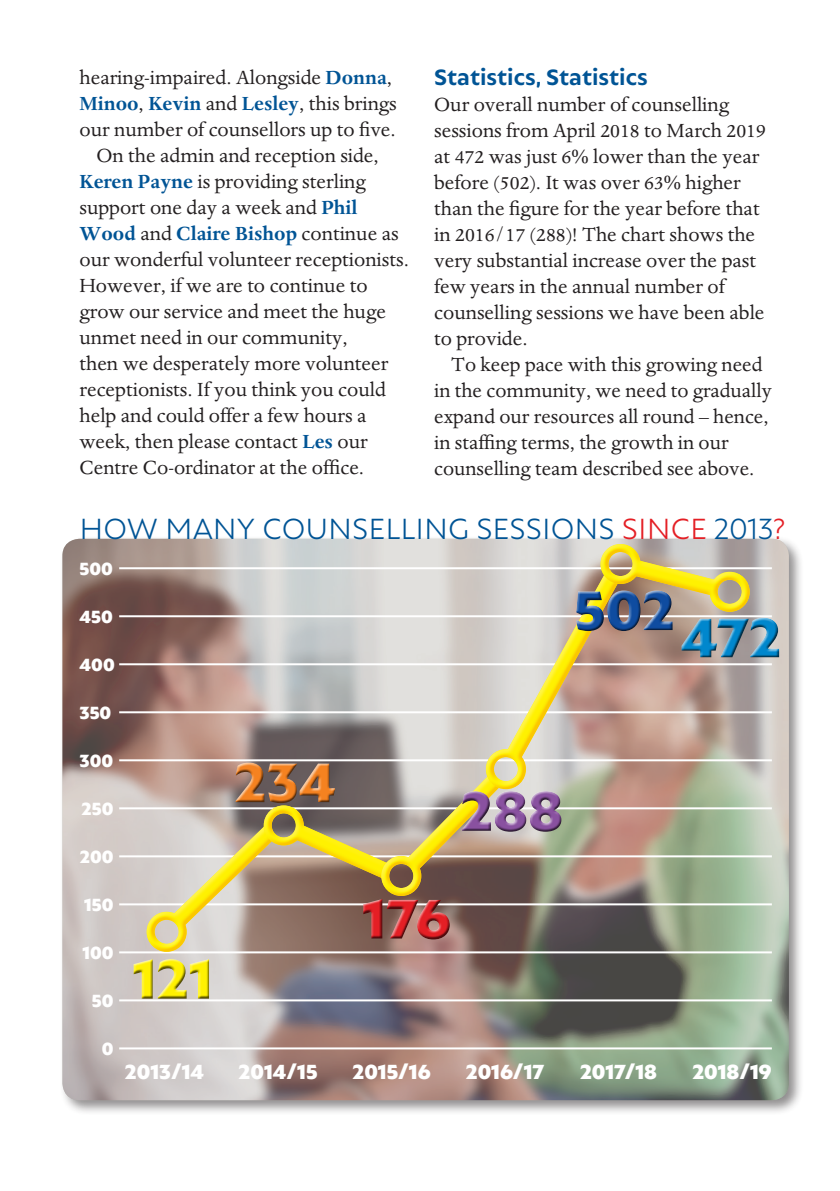
<style>
.page{position:relative;width:840px;height:1191px;background:#fff}
.page>*{position:absolute;margin:0;border:0;box-sizing:border-box;transform-origin:0 0}
.t1{font:900 60px "Autor";color:#fff101}
.t2{font:900 60px "Autor";color:#f58220}
.t3{font:900 60px "Autor";color:#e41f25}
.t4{font:900 60px "Autor";color:#8951a0}
.t5{font:900 60px "Autor";color:#0f4ca0}
.t6{font:900 60px "Autor";color:#0087cd}
.t7{font:300 32px "Autor";color:#005495}
.t8{font:700 24px "Autor";color:#005495}
.t9{font:22px/26px "Dante";color:#231f20}
.t10{font:700 22px "Dante";color:#005495}
.t11{font:900 22px "Autor";color:#fff}
.t12{font:900 19px "Autor";color:#fff}
.s1{color:#e41f25}
.s2{font-weight:700;color:#005495}
.s3{font-weight:400;color:#231f20}
</style>
<div class="page">
<div style="left:59px;top:535px;width:745px;height:580px;background:#231f20;opacity:.5"></div>
<img style="left:62px;top:539px;width:726px;height:561px">
<hr style="left:119px;top:567px;width:652px;height:2px;background:#fff">
<hr style="left:119px;top:615px;width:652px;height:2px;background:#fff">
<hr style="left:119px;top:663px;width:652px;height:2px;background:#fff">
<hr style="left:119px;top:711px;width:652px;height:2px;background:#fff">
<hr style="left:119px;top:759px;width:652px;height:2px;background:#fff">
<hr style="left:119px;top:807px;width:652px;height:2px;background:#fff">
<hr style="left:119px;top:855px;width:652px;height:2px;background:#fff">
<hr style="left:119px;top:903px;width:652px;height:2px;background:#fff">
<hr style="left:119px;top:951px;width:652px;height:2px;background:#fff">
<hr style="left:119px;top:999px;width:652px;height:2px;background:#fff">
<hr style="left:119px;top:1047px;width:652px;height:2px;background:#fff">
<div style="left:130px;top:956px;width:82px;height:43px;background:#fff;opacity:.75"></div>
<div style="left:131px;top:957px;width:81px;height:44px;background:#231f20;opacity:.75"></div>
<div style="left:145px;top:822px;width:125px;height:127px;background:#fff;opacity:.35"></div>
<div style="left:149px;top:824px;width:130px;height:128px;background:#f58220;opacity:.35"></div>
<svg style="left:155px;top:548px;width:578px;height:395px;background:#b6a997"></svg>
<div style="left:599px;top:540px;width:148px;height:69px;background:#fff;opacity:.35"></div>
<div style="left:602px;top:546px;width:149px;height:66px;background:#f58220;opacity:.35"></div>
<div style="left:458px;top:788px;width:105px;height:43px;background:#fff;opacity:.75"></div>
<div style="left:459px;top:795px;width:105px;height:39px;background:#231f20;opacity:.75"></div>
<div style="left:572px;top:587px;width:102px;height:44px;background:#fff;opacity:.75"></div>
<div style="left:572px;top:590px;width:103px;height:44px;background:#231f20;opacity:.75"></div>
<div style="left:678px;top:615px;width:103px;height:44px;background:#fff;opacity:.75"></div>
<div style="left:678px;top:618px;width:103px;height:42px;background:#231f20;opacity:.75"></div>
<p class="t8" style="left:434px;top:63px;width:215px">Statistics, Statistics</p>
<p class="t9" style="left:434px;top:92px;width:333px">Our overall number of counselling sessions from April 2018 to March 2019 at 472 was just 6% lower than the year before (502). It was over 63% higher than the figure for the year before that in 2016/17 (288)! The chart shows the very substantial increase over the past few years in the annual number of counselling sessions we have been able to provide.</p>
<p class="t9" style="left:434px;top:352px;width:339px;text-indent:17px">To keep pace with this growing need in the community, we need to gradually expand our resources all round – hence, in staffing terms, the growth in our counselling team described see above.</p>
<h2 class="t7" style="left:80px;top:508px;width:706px">HOW MANY COUNSELLING SESSIONS <span class="s1">SINCE</span> 2013<span class="s1">?</span></h2>
<p class="t12" style="left:79px;top:557px;width:35px">500</p>
<p class="t12" style="left:79px;top:605px;width:35px">450</p>
<p class="t12" style="left:79px;top:653px;width:37px">400</p>
<p class="t12" style="left:79px;top:701px;width:33px">350</p>
<p class="t12" style="left:79px;top:749px;width:35px">300</p>
<p class="t12" style="left:82px;top:797px;width:33px">250</p>
<p class="t12" style="left:80px;top:845px;width:35px">200</p>
<p class="t12" style="left:84px;top:893px;width:31px">150</p>
<p class="t12" style="left:82px;top:941px;width:33px">100</p>
<p class="t12" style="left:92px;top:989px;width:23px">50</p>
<p class="t12" style="left:102px;top:1037px;width:13px">0</p>
<p class="t11" style="left:125px;top:1058px;width:81px">2013/14</p>
<p class="t11" style="left:238px;top:1058px;width:80px">2014/15</p>
<p class="t11" style="left:352px;top:1058px;width:80px">2015/16</p>
<p class="t11" style="left:465px;top:1058px;width:80px">2016/17</p>
<p class="t11" style="left:579px;top:1058px;width:79px">2017/18</p>
<p class="t11" style="left:692px;top:1058px;width:81px">2018/19</p>
<p class="t9" style="left:79px;top:65px;width:314px">hearing-impaired. Alongside <span class="s2">Donna</span>,</p>
<p class="t10" style="left:79px;top:91px;width:319px">Minoo<span class="s3">,</span> Kevin <span class="s3">and</span> Lesley<span class="s3">, this brings</span></p>
<p class="t9" style="left:79px;top:117px;width:318px">our number of counsellors up to five.</p>
<p class="t9" style="left:96px;top:143px;width:284px">On the admin and reception side,</p>
<p class="t9" style="left:79px;top:169px;width:288px"><span class="s2">Keren Payne</span> is providing sterling</p>
<p class="t9" style="left:79px;top:195px;width:279px">support one day a week and <span class="s2">Phil</span></p>
<p class="t10" style="left:79px;top:221px;width:320px">Wood <span class="s3">and</span> Claire Bishop <span class="s3">continue as</span></p>
<p class="t9" style="left:79px;top:247px;width:331px">our wonderful volunteer receptionists.</p>
<p class="t9" style="left:79px;top:273px;width:289px">However, if we are to continue to</p>
<p class="t9" style="left:79px;top:299px;width:308px">grow our service and meet the huge</p>
<p class="t9" style="left:79px;top:325px;width:270px">unmet need in our community,</p>
<p class="t9" style="left:79px;top:351px;width:310px">then we desperately more volunteer</p>
<p class="t9" style="left:79px;top:377px;width:308px">receptionists. If you think you could</p>
<p class="t9" style="left:79px;top:403px;width:288px">help and could offer a few hours a</p>
<p class="t9" style="left:79px;top:429px;width:290px">week, then please contact <span class="s2">Les</span> our</p>
<p class="t9" style="left:79px;top:455px;width:286px">Centre Co-ordinator at the office.</p>
<h1 class="t5" style="left:573px;top:573px;width:102px">502</h1>
<h1 class="t6" style="left:680px;top:600px;width:102px">472</h1>
<h1 class="t2" style="left:234px;top:745px;width:103px">234</h1>
<h1 class="t4" style="left:460px;top:774px;width:104px">288</h1>
<h1 class="t3" style="left:362px;top:881px;width:90px">176</h1>
<h1 class="t1" style="left:132px;top:941px;width:82px">121</h1>
</div>
